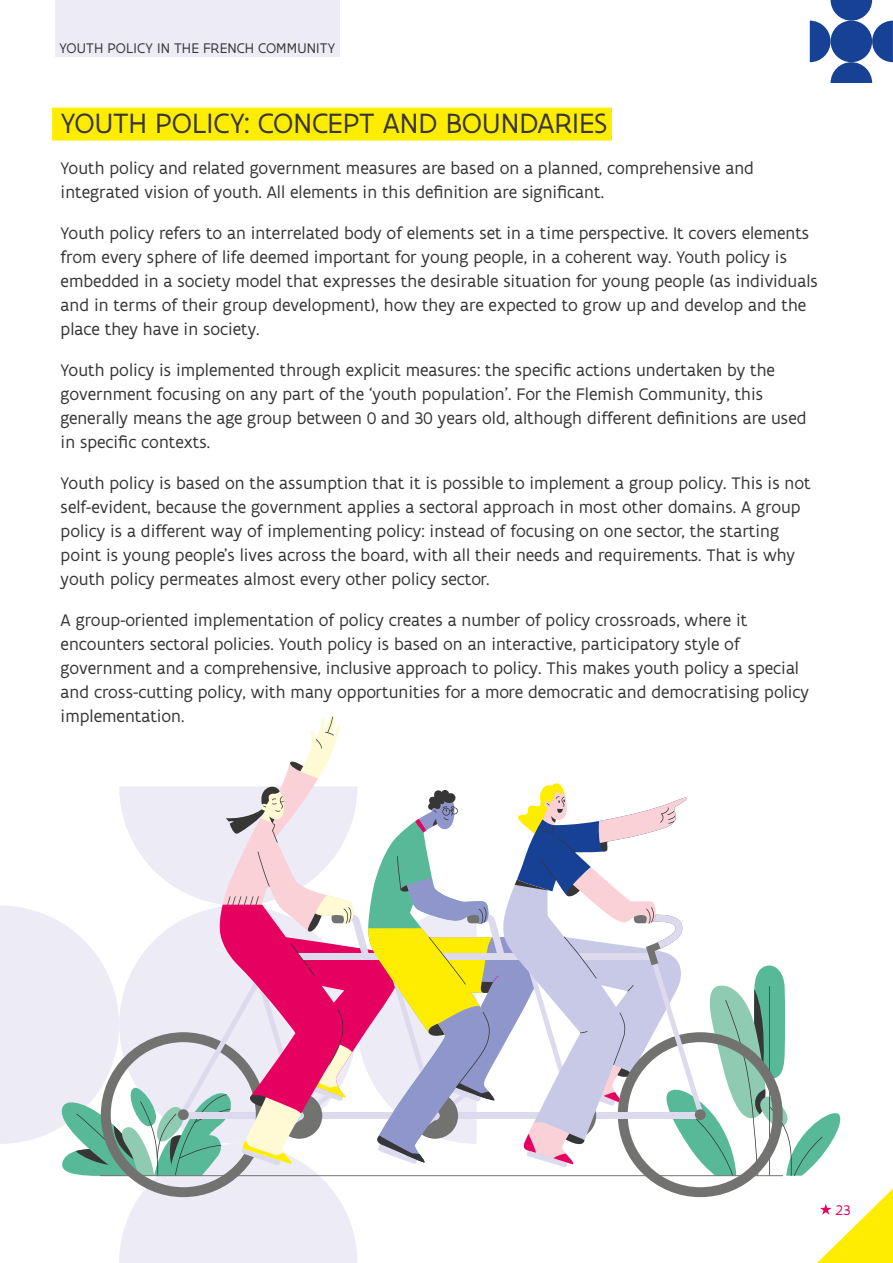
<style>
.page{position:relative;width:893px;height:1263px;background:#fff}
.page>*{position:absolute;margin:0;border:0;box-sizing:border-box;transform-origin:0 0}
.t1{font:30px "Flanders Art Sans";letter-spacing:-.005em;color:#373636}
.t2{font:18px/24px "Flanders Art Sans";color:#373636}
.t3{font:15px "Flanders Art Sans";letter-spacing:.01em;color:#373636}
.t4{font:15px "Flanders Art Sans";color:#e60060}
</style>
<div class="page">
<svg style="left:810px;top:0;width:83px;height:83px"></svg>
<div style="left:55px;top:0;width:285px;height:56px;background:#edebf6"></div>
<div style="left:52px;top:108px;width:560px;height:33px;background:#ffed00"></div>
<svg style="left:0;top:714px;width:893px;height:549px"></svg>
<p class="t3" style="left:60px;top:39px;width:277px">YOUTH POLICY IN THE FRENCH COMMUNITY</p>
<h1 class="t1" style="left:61px;top:105px;width:548px">YOUTH POLICY: CONCEPT AND BOUNDARIES</h1>
<p class="t2" style="left:61px;top:156px;width:695px">Youth policy and related government measures are based on a planned, comprehensive and integrated vision of youth. All elements in this definition are significant.</p>
<p class="t2" style="left:61px;top:221px;width:759px">Youth policy refers to an interrelated body of elements set in a time perspective. It covers elements from every sphere of life deemed important for young people, in a coherent way. Youth policy is embedded in a society model that expresses the desirable situation for young people (as individuals and in terms of their group development), how they are expected to grow up and develop and the place they have in society.</p>
<p class="t2" style="left:61px;top:358px;width:747px">Youth policy is implemented through explicit measures: the specific actions undertaken by the government focusing on any part of the ‘youth population’. For the Flemish Community, this generally means the age group between 0 and 30 years old, although different definitions are used in specific contexts.</p>
<p class="t2" style="left:61px;top:471px;width:752px">Youth policy is based on the assumption that it is possible to implement a group policy. This is not self-evident, because the government applies a sectoral approach in most other domains. A group policy is a different way of implementing policy: instead of focusing on one sector, the starting point is young people’s lives across the board, with all their needs and requirements. That is why youth policy permeates almost every other policy sector.</p>
<p class="t2" style="left:61px;top:608px;width:750px">A group-oriented implementation of policy creates a number of policy crossroads, where it encounters sectoral policies. Youth policy is based on an interactive, participatory style of government and a comprehensive, inclusive approach to policy. This makes youth policy a special and cross-cutting policy, with many opportunities for a more democratic and democratising policy implementation.</p>
<p class="t4" style="left:836px;top:1200px;width:16px">23</p>
</div>
